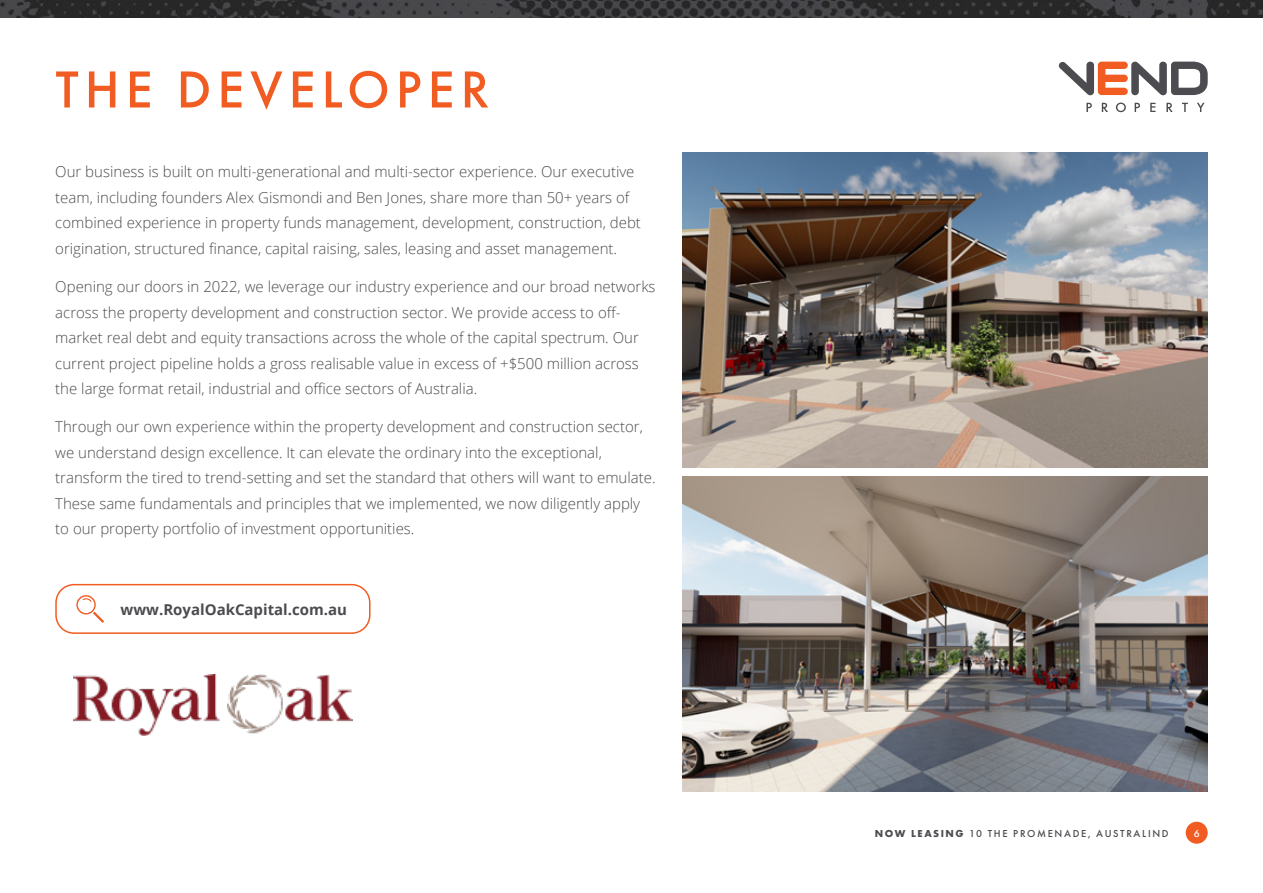
<style>
.page{position:relative;width:1263px;height:893px;background:#fff}
.page>*{position:absolute;margin:0;border:0;box-sizing:border-box;transform-origin:0 0}
.t1{font:500 54px "Futura PT";letter-spacing:.11em;color:#f15c22}
.t2{font:300 15px/25.5px "Open Sans";color:#4c4b50}
.t3{font:700 15px "Open Sans";color:#4c4b50}
.t4{font:500 10.5px "Futura PT";letter-spacing:.16em;color:#4c4b50}
.t5{font:500 10.5px "Futura PT";color:#fff}
.s1{font-weight:700}
</style>
<div class="page">
<svg style="left:1086px;top:103px;width:6px;height:9px"></svg>
<svg style="left:1102px;top:103px;width:6px;height:9px"></svg>
<svg style="left:1116px;top:103px;width:10px;height:9px"></svg>
<svg style="left:1135px;top:103px;width:5px;height:9px"></svg>
<svg style="left:1150px;top:103px;width:5px;height:9px"></svg>
<svg style="left:1166px;top:103px;width:7px;height:9px"></svg>
<svg style="left:1182px;top:103px;width:6px;height:9px"></svg>
<svg style="left:1197px;top:103px;width:7px;height:9px"></svg>
<svg style="left:1058px;top:61px;width:150px;height:34px"></svg>
<div style="left:55px;top:584px;width:315px;height:50px;border:2px solid #f15c22;border-radius:18px"></div>
<svg style="left:76px;top:595px;width:28px;height:28px"></svg>
<img style="left:74px;top:674px;width:278px;height:61px">
<img style="left:682px;top:152px;width:526px;height:315px">
<img style="left:682px;top:477px;width:526px;height:314px">
<div style="left:1186px;top:822px;width:22px;height:22px;background:#f15c22;border-radius:50%"></div>
<img style="left:0;top:0;width:1263px;height:17px">
<h1 class="t1" style="left:56px;top:57px;width:435px">THE DEVELOPER</h1>
<p class="t2" style="left:55px;top:159px;width:587px">Our business is built on multi-generational and multi-sector experience. Our executive team, including founders Alex Gismondi and Ben Jones, share more than 50+ years of combined experience in property funds management, development, construction, debt origination, structured finance, capital raising, sales, leasing and asset management.</p>
<p class="t2" style="left:55px;top:273px;width:602px">Opening our doors in 2022, we leverage our industry experience and our broad networks across the property development and construction sector. We provide access to off&shy;market real debt and equity transactions across the whole of the capital spectrum. Our current project pipeline holds a gross realisable value in excess of +$500 million across the large format retail, industrial and office sectors of Australia.</p>
<p class="t2" style="left:55px;top:414px;width:602px">Through our own experience within the property development and construction sector, we understand design excellence. It can elevate the ordinary into the exceptional, transform the tired to trend-setting and set the standard that others will want to emulate.<br>These same fundamentals and principles that we implemented, we now diligently apply to our property portfolio of investment opportunities.</p>
<p class="t3" style="left:121px;top:599px;width:228px">www.RoyalOakCapital.com.au</p>
<p class="t4" style="left:875px;top:827px;width:295px"><span class="s1">NOW LEASING</span> 10 THE PROMENADE, AUSTRALIND</p>
<p class="t5" style="left:1194px;top:827px;width:7px">6</p>
</div>
